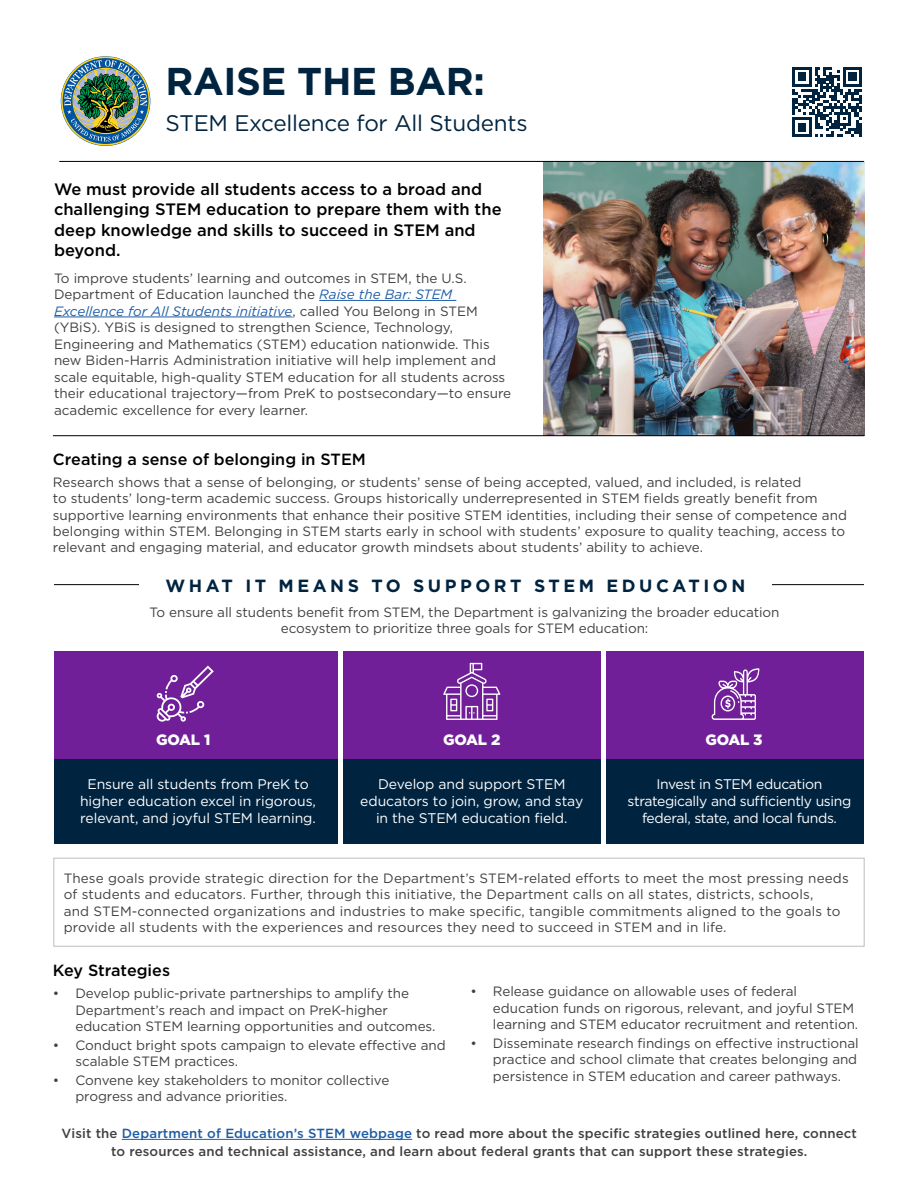
<style>
.page{position:relative;width:918px;height:1188px;background:#fff}
.page>*{position:absolute;margin:0;border:0;box-sizing:border-box;transform-origin:0 0}
.t1{font:700 38.7px "Gotham";letter-spacing:-.01em;color:#002440}
.t2{font:22.5px "Gotham";letter-spacing:-.01em;color:#002440}
.t3{font:700 17.7px "Gotham";letter-spacing:.2em;color:#002440}
.t4{font:500 16.5px/20.5px "Gotham";color:#000}
.t5{font:500 16.2px "Gotham";color:#000}
.t6{font:900 15px "Gotham";letter-spacing:-.01em;color:#fff}
.t7{font:13.95px/16.8px "Gotham";letter-spacing:-.005em;color:#fff;text-align:center}
.t8{font:13.95px/16.8px "Gotham";letter-spacing:-.025em;color:#fff;text-align:center}
.t9{font:13.5px/16.5px "Gotham";color:#414042}
.t10{font:500 13.2px/17.7px "Gotham";letter-spacing:.01em;color:#414042;text-align:center}
.s1{font-style:italic;color:#1e5da6}
.s2{color:#1e5da6}
</style>
<div class="page">
<hr style="left:319px;top:300px;width:137px;height:1px;background:#1e5da6">
<hr style="left:54px;top:317px;width:239px;height:1px;background:#1e5da6">
<div style="left:61px;top:57px;width:89px;height:88px;border:2px solid #ffd420;border-radius:50%"></div>
<img style="left:64px;top:60px;width:83px;height:82px">
<div style="left:73px;top:68px;width:66px;height:66px;border:1px solid #ffd420;border-radius:50%"></div>
<hr style="left:54px;top:584px;width:810px;height:1px;background:#000">
<div style="left:139px;top:565px;width:633px;height:39px;background:#fff"></div>
<div style="left:607px;top:759px;width:257px;height:85px;background:#002440"></div>
<div style="left:343px;top:759px;width:257px;height:85px;background:#002440"></div>
<div style="left:54px;top:759px;width:284px;height:85px;background:#002440"></div>
<div style="left:54px;top:652px;width:284px;height:107px;background:#701f99"></div>
<div style="left:343px;top:652px;width:257px;height:107px;background:#701f99"></div>
<div style="left:607px;top:652px;width:257px;height:107px;background:#701f99"></div>
<div style="left:53px;top:858px;width:812px;height:89px;border:1px solid #bcbec0"></div>
<img style="left:543px;top:162px;width:321px;height:273px">
<svg style="left:443px;top:663px;width:57px;height:57px"></svg>
<svg style="left:711px;top:668px;width:49px;height:52px"></svg>
<svg style="left:157px;top:666px;width:57px;height:56px"></svg>
<hr style="left:53px;top:435px;width:811px;height:1px;background:#000">
<hr style="left:122px;top:1139px;width:290px;height:1px;background:#1e5da6">
<hr style="left:59px;top:161px;width:805px;height:1px;background:#000">
<svg style="left:792px;top:67px;width:70px;height:70px"></svg>
<h1 class="t1" style="left:166px;top:56px;width:321px">RAISE THE BAR:</h1>
<h1 class="t2" style="left:166px;top:108px;width:364px">STEM Excellence for All Students</h1>
<h2 class="t4" style="left:54px;top:178px;width:449px">We must provide all students access to a broad and challenging STEM education to prepare them with the deep knowledge and skills to succeed in STEM and beyond.</h2>
<p class="t9" style="left:54px;top:269px;width:459px">To improve students’ learning and outcomes in STEM, the U.S.<br>Department of Education launched the <span class="s1">Raise the Bar: STEM Excellence for All Students initiative</span>, called You Belong in STEM (YBiS). YBiS is designed to strengthen Science, Technology, Engineering and Mathematics (STEM) education nationwide. This new Biden-Harris Administration initiative will help implement and scale equitable, high-quality STEM education for all students across their educational trajectory—from PreK to postsecondary—to ensure academic excellence for every learner.</p>
<h2 class="t5" style="left:53px;top:448px;width:315px">Creating a sense of belonging in STEM</h2>
<p class="t9" style="left:53px;top:473px;width:796px">Research shows that a sense of belonging, or students’ sense of being accepted, valued, and included, is related<br>to students’ long-term academic success. Groups historically underrepresented in STEM fields greatly benefit from supportive learning environments that enhance their positive STEM identities, including their sense of competence and belonging within STEM. Belonging in STEM starts early in school with students’ exposure to quality teaching, access to relevant and engaging material, and educator growth mindsets about students’ ability to achieve.</p>
<h2 class="t3" style="left:165px;top:574px;width:581px">WHAT IT MEANS TO SUPPORT STEM EDUCATION</h2>
<p class="t9" style="left:150px;top:604px;width:631px;text-align:center">To ensure all students benefit from STEM, the Department is galvanizing the broader education ecosystem to prioritize three goals for STEM education:</p>
<h3 class="t6" style="left:156px;top:730px;width:56px">GOAL 1</h3>
<h3 class="t6" style="left:443px;top:730px;width:59px">GOAL 2</h3>
<h3 class="t6" style="left:705px;top:730px;width:59px">GOAL 3</h3>
<p class="t7" style="left:80px;top:775px;width:237px">Ensure all students from PreK to higher education excel in rigorous, relevant, and joyful STEM learning.</p>
<p class="t7" style="left:360px;top:775px;width:225px">Develop and support STEM educators to join, grow, and stay in the STEM education field.</p>
<p class="t8" style="left:628px;top:775px;width:225px">Invest in STEM education strategically and sufficiently using federal, state, and local funds.</p>
<p class="t9" style="left:64px;top:870px;width:787px">These goals provide strategic direction for the Department’s STEM-related efforts to meet the most pressing needs of students and educators. Further, through this initiative, the Department calls on all states, districts, schools,<br>and STEM-connected organizations and industries to make specific, tangible commitments aligned to the goals to provide all students with the experiences and resources they need to succeed in STEM and in life.</p>
<h2 class="t5" style="left:53px;top:960px;width:119px">Key Strategies</h2>
<p class="t9" style="left:75px;top:985px;width:362px;text-indent:-23px">• Develop public-private partnerships to amplify the<br>Department’s reach and impact on PreK-higher education STEM learning opportunities and outcomes.</p>
<p class="t9" style="left:75px;top:1036px;width:372px;text-indent:-23px">• Conduct bright spots campaign to elevate effective and scalable STEM practices.</p>
<p class="t9" style="left:75px;top:1072px;width:315px;text-indent:-23px">• Convene key stakeholders to monitor collective progress and advance priorities.</p>
<p class="t9" style="left:493px;top:983px;width:367px;text-indent:-23px">• Release guidance on allowable uses of federal education funds on rigorous, relevant, and joyful STEM learning and STEM educator recruitment and retention.</p>
<p class="t9" style="left:493px;top:1035px;width:367px;text-align:justify;text-indent:-23px">• Disseminate research findings on effective instructional practice and school climate that creates belonging and persistence in STEM education and career pathways.</p>
<p class="t10" style="left:62px;top:1124px;width:797px">Visit the <span class="s2">Department of Education’s STEM webpage</span> to read more about the specific strategies outlined here, connect to resources and technical assistance, and learn about federal grants that can support these strategies.</p>
</div>
